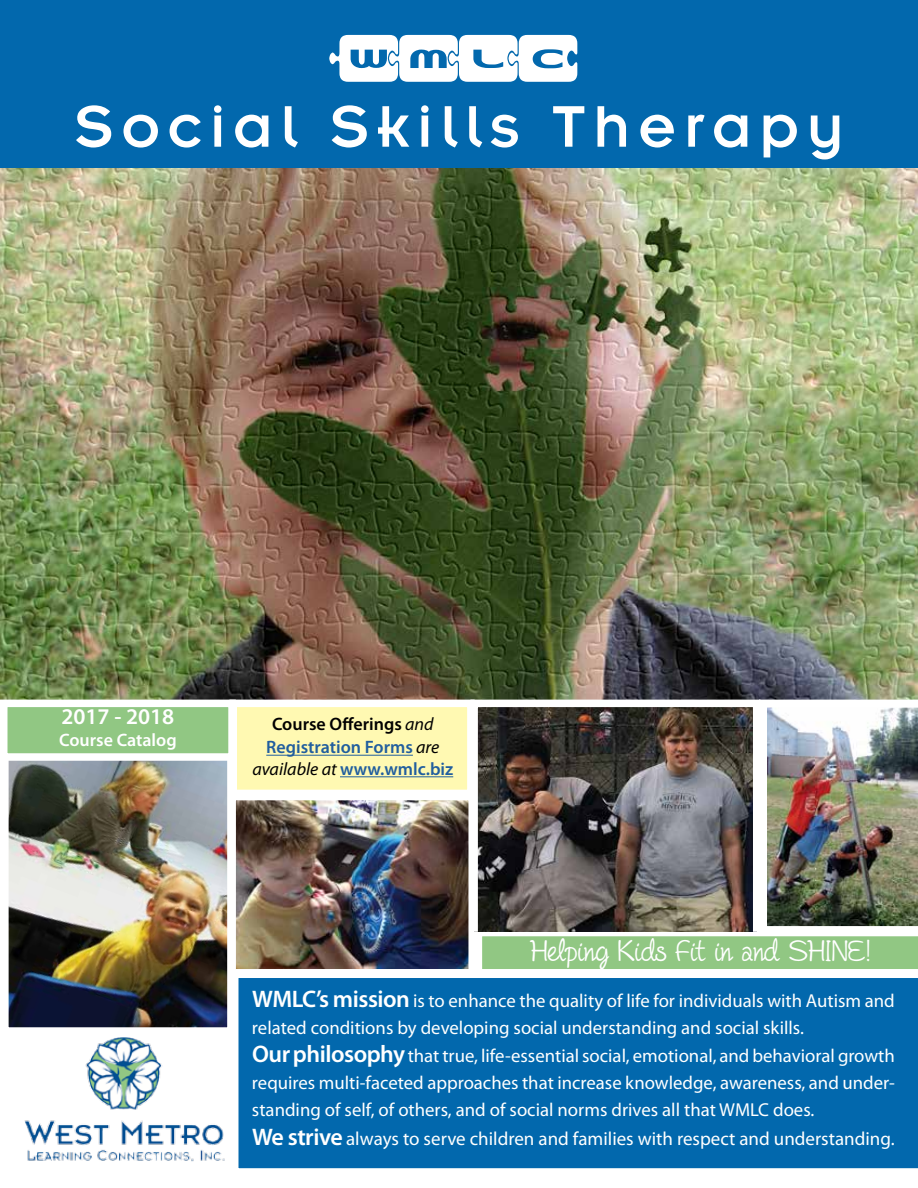
<style>
.page{position:relative;width:918px;height:1188px;background:#fff}
.page>*{position:absolute;margin:0;border:0;box-sizing:border-box;transform-origin:0 0}
.t1{font:64.5px "Insignia LT";letter-spacing:.12em;color:#fff}
.t2{font:60px "D3 Pazzlism A";color:#fff}
.t3{font:33px "Fineliner Script";color:#fff}
.t4{font:600 22.5px "Myriad Pro";color:#fff}
.t5{font:18.9px "Myriad Pro";color:#fff}
.t6{font:18.75px/27.3px "Myriad Pro";color:#fff}
.t7{font:600 18px/22.4px "Myriad Pro";color:#215e9e;text-align:center}
.t8{font:600 18px "Myriad Pro";color:#fff}
.s1{color:#000}
.s2{font-weight:400;font-style:italic;color:#000}
.s3{font-weight:600;font-size:24px}
</style>
<div class="page">
<img style="left:0;top:167px;width:918px;height:533px">
<div style="left:0;top:0;width:918px;height:167px;background:#0268ad"></div>
<img style="left:24px;top:1038px;width:201px;height:124px">
<img style="left:237px;top:801px;width:231px;height:168px">
<div style="left:230px;top:794px;width:245px;height:184px;border:6px solid #fff"></div>
<img style="left:10px;top:761px;width:216px;height:265px">
<div style="left:0;top:751px;width:236px;height:285px;border:9px solid #fff"></div>
<div style="left:230px;top:969px;width:688px;height:200px;background:#0268ad"></div>
<div style="left:233px;top:703px;width:238px;height:90px;background:#fff9b2"></div>
<hr style="left:266px;top:755px;width:147px;height:1px;background:#215e9e">
<hr style="left:340px;top:776px;width:113px;height:1px;background:#215e9e">
<div style="left:230px;top:700px;width:245px;height:97px;border:8px solid #fff"></div>
<div style="left:4px;top:703px;width:228px;height:54px;background:#91c783"></div>
<div style="left:0;top:700px;width:236px;height:61px;border:8px solid #fff"></div>
<img style="left:475px;top:707px;width:443px;height:271px">
<h2 class="t2" style="left:339px;top:14px;width:241px">WMLC</h2>
<h1 class="t1" style="left:74px;top:93px;width:771px">Social Skills Therapy</h1>
<p class="t4" style="left:61px;top:702px;width:114px">2017 - 2018</p>
<p class="t8" style="left:59px;top:728px;width:119px">Course Catalog</p>
<p class="t7" style="left:252px;top:713px;width:202px"><span class="s1">Course Offerings</span> <span class="s2">and<br></span>Registration Forms <span class="s2">are available at</span> www.wmlc.biz</p>
<h3 class="t3" style="left:531px;top:933px;width:342px">Helping Kids Fit in and SHINE!</h3>
<p class="t6" style="left:252px;top:986px;width:644px"><span class="s3">WMLC’s mission</span> is to enhance the quality of life for individuals with Autism and related conditions by developing social understanding and social skills.<br><span class="s3">Our philosophy</span> that true, life-essential social, emotional, and behavioral growth requires multi-faceted approaches that increase knowledge, awareness, and under&shy;standing of self, of others, and of social norms drives all that WMLC does.</p>
<p class="t5" style="left:252px;top:1127px;width:644px"><span class="s3">We strive</span> always to serve children and families with respect and understanding.</p>
</div>
